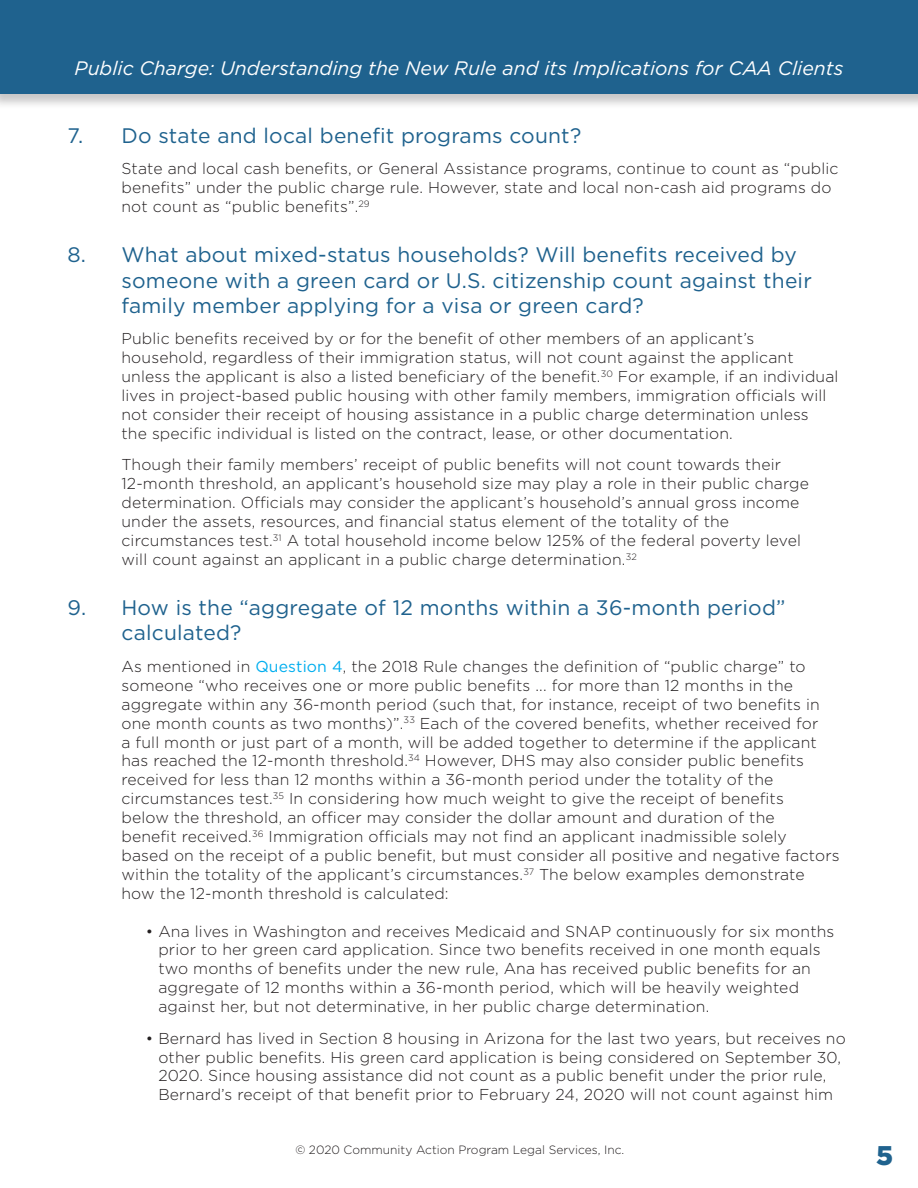
<style>
.page{position:relative;width:918px;height:1188px;background:#fff}
.page>*{position:absolute;margin:0;border:0;box-sizing:border-box;transform-origin:0 0}
.t1{font:900 27px "Gotham";color:#1f628e}
.t2{font:21px/25.2px "Gotham";letter-spacing:.01em;color:#1f628e}
.t3{font:italic 19.5px "Gotham";color:#fff}
.t4{font:300 15.75px/18.9px "Gotham";letter-spacing:.01em;color:#231f20}
.t5{font:300 12px "Gotham";color:#231f20}
.s1{font-weight:400;color:#00aeef}
</style>
<div class="page">
<div style="left:0;top:0;width:918px;height:109px;background:#231f20;opacity:.25"></div>
<div style="left:0;top:0;width:918px;height:94px;background:#1f628e"></div>
<p class="t3" style="left:75px;top:58px;width:770px">Public Charge: Understanding the New Rule and its Implications for CAA Clients</p>
<p class="t2" style="left:68px;top:122px;width:515px">7. Do state and local benefit programs count?</p>
<p class="t4" style="left:122px;top:159px;width:719px">State and local cash benefits, or General Assistance programs, continue to count as “public benefits” under the public charge rule. However, state and local non-cash aid programs do not count as “public benefits”.<sup>29</sup></p>
<p class="t2" style="left:122px;top:242px;width:692px;text-indent:-54px">8. What about mixed-status households? Will benefits received by someone with a green card or U.S. citizenship count against their family member applying for a visa or green card?</p>
<p class="t4" style="left:121px;top:329px;width:719px">Public benefits received by or for the benefit of other members of an applicant’s household, regardless of their immigration status, will not count against the applicant unless the applicant is also a listed beneficiary of the benefit.<sup>30</sup> For example, if an individual lives in project-based public housing with other family members, immigration officials will not consider their receipt of housing assistance in a public charge determination unless<br>the specific individual is listed on the contract, lease, or other documentation.</p>
<p class="t4" style="left:122px;top:455px;width:689px">Though their family members’ receipt of public benefits will not count towards their 12-month threshold, an applicant’s household size may play a role in their public charge determination. Officials may consider the applicant’s household’s annual gross income under the assets, resources, and financial status element of the totality of the circumstances test.<sup>31</sup> A total household income below 125% of the federal poverty level will count against an applicant in a public charge determination.<sup>32</sup></p>
<p class="t2" style="left:122px;top:595px;width:666px;text-indent:-54px">9. How is the “aggregate of 12 months within a 36-month period” calculated?</p>
<p class="t4" style="left:122px;top:657px;width:720px">As mentioned in <span class="s1">Question 4</span>, the 2018 Rule changes the definition of “public charge” to someone “who receives one or more public benefits ... for more than 12 months in the aggregate within any 36-month period (such that, for instance, receipt of two benefits in one month counts as two months)”.<sup>33</sup> Each of the covered benefits, whether received for<br>a full month or just part of a month, will be added together to determine if the applicant has reached the 12-month threshold.<sup>34</sup> However, DHS may also consider public benefits received for less than 12 months within a 36-month period under the totality of the circumstances test.<sup>35</sup> In considering how much weight to give the receipt of benefits<br>below the threshold, an officer may consider the dollar amount and duration of the<br>benefit received.<sup>36</sup> Immigration officials may not find an applicant inadmissible solely<br>based on the receipt of a public benefit, but must consider all positive and negative factors within the totality of the applicant’s circumstances.<sup>37</sup> The below examples demonstrate how the 12-month threshold is calculated:</p>
<p class="t4" style="left:158px;top:921px;width:678px;text-indent:-12px">• Ana lives in Washington and receives Medicaid and SNAP continuously for six months prior to her green card application. Since two benefits received in one month equals two months of benefits under the new rule, Ana has received public benefits for an aggregate of 12 months within a 36-month period, which will be heavily weighted against her, but not determinative, in her public charge determination.</p>
<p class="t4" style="left:146px;top:1028px;width:701px;text-align:center">• Bernard has lived in Section 8 housing in Arizona for the last two years, but receives no other public benefits. His green card application is being considered on September 30, 2020. Since housing assistance did not count as a public benefit under the prior rule, Bernard’s receipt of that benefit prior to February 24, 2020 will not count against him</p>
<p class="t5" style="left:295px;top:1143px;width:331px">© 2020 Community Action Program Legal Services, Inc.</p>
<p class="t1" style="left:876px;top:1139px;width:19px">5</p>
</div>
